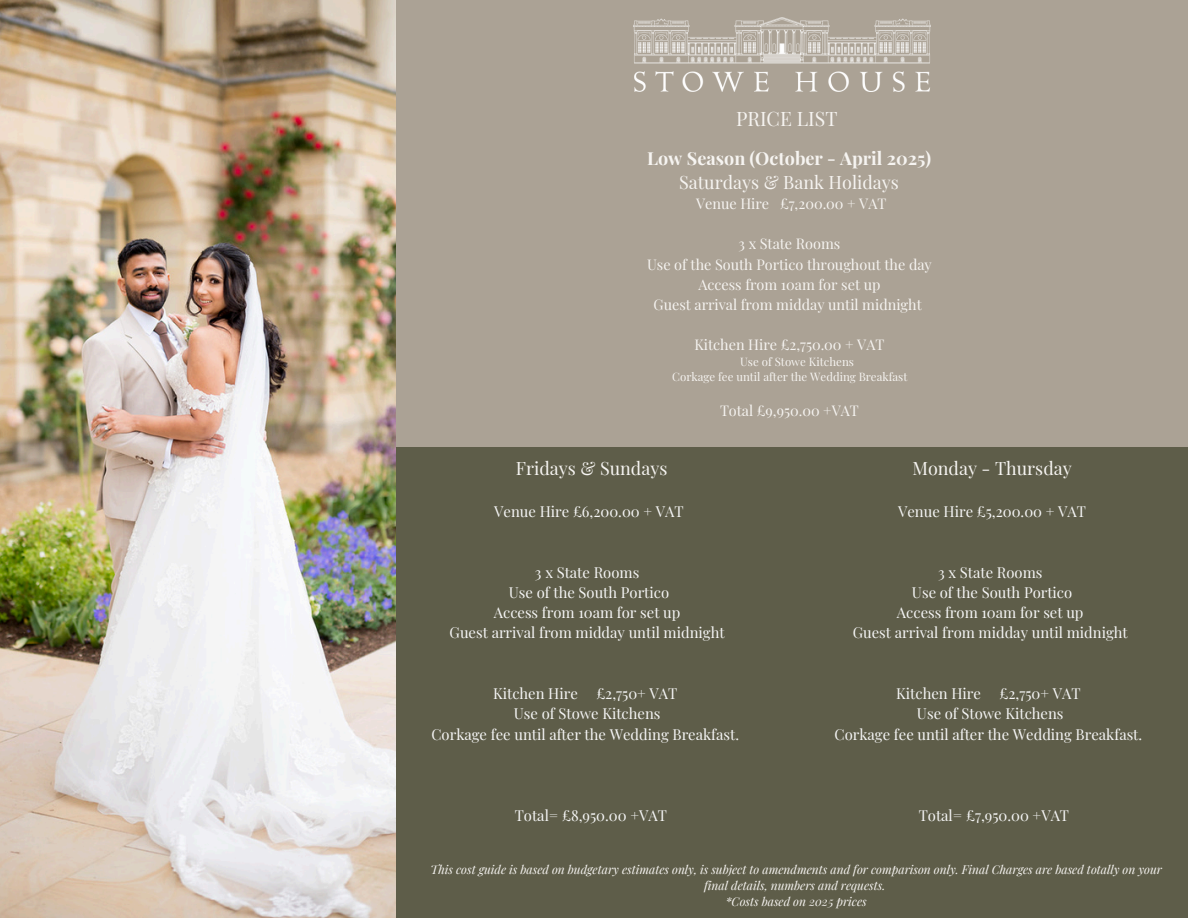
<style>
.page{position:relative;width:1188px;height:918px;background:#aba295}
.page>*{position:absolute;margin:0;border:0;box-sizing:border-box;transform-origin:0 0}
.t1{font:19.5px "Playfair Display";color:#f6f4f1}
.t2{font:700 18px/24.5px "Playfair Display";color:#f6f4f1;text-align:center}
.t3{font:18px "Playfair Display";color:#f6f4f1}
.t4{font:14.85px/20.2px "Playfair Display";color:#f6f6f6;text-align:center}
.t5{font:14.4px/20.1px "Playfair Display";color:#f6f4f1;text-align:center}
.t6{font:italic 12px/16px "Playfair Display";color:#f6f4f1;text-align:center}
.t7{font:11.4px "Playfair Display";color:#f6f4f1}
.s1{font-weight:400}
</style>
<div class="page">
<img style="left:0;top:0;width:396px;height:918px">
<div style="left:396px;top:447px;width:792px;height:471px;background:#5e5d49"></div>
<img style="left:633px;top:17px;width:297px;height:74px">
<p class="t1" style="left:736px;top:105px;width:103px">PRICE LIST</p>
<h3 class="t2" style="left:647px;top:145px;width:285px">Low Season (October - April 2025)<br><span class="s1">Saturdays &amp; Bank Holidays</span></h3>
<p class="t5" style="left:696px;top:193px;width:192px">Venue Hire £7,200.00 + VAT</p>
<h1 class="t5" style="left:647px;top:233px;width:286px">3 x State Rooms<br>Use of the South Portico throughout the day<br>Access from 10am for set up<br>Guest arrival from midday until midnight</h1>
<h2 class="t5" style="left:694px;top:334px;width:192px">Kitchen Hire £2,750.00 + VAT</h2>
<h3 class="t7" style="left:740px;top:354px;width:115px">Use of Stowe Kitchens</h3>
<h3 class="t7" style="left:672px;top:369px;width:237px">Corkage fee until after the Wedding Breakfast</h3>
<p class="t5" style="left:720px;top:400px;width:140px">Total £9,950.00 +VAT</p>
<h3 class="t3" style="left:516px;top:456px;width:153px">Fridays &amp; Sundays</h3>
<h3 class="t3" style="left:912px;top:456px;width:161px">Monday - Thursday</h3>
<h2 class="t4" style="left:494px;top:501px;width:191px">Venue Hire £6,200.00 + VAT</h2>
<h3 class="t4" style="left:898px;top:501px;width:189px">Venue Hire £5,200.00 + VAT</h3>
<h2 class="t4" style="left:450px;top:561px;width:277px">3 x State Rooms<br>Use of the South Portico<br>Access from 10am for set up<br>Guest arrival from midday until midnight</h2>
<p class="t4" style="left:853px;top:561px;width:277px">3 x State Rooms<br>Use of the South Portico<br>Access from 10am for set up<br>Guest arrival from midday until midnight</p>
<h3 class="t4" style="left:431px;top:683px;width:309px">Kitchen Hire £2,750+ VAT<br>Use of Stowe Kitchens<br>Corkage fee until after the Wedding Breakfast.</h3>
<p class="t4" style="left:835px;top:683px;width:309px">Kitchen Hire £2,750+ VAT<br>Use of Stowe Kitchens<br>Corkage fee until after the Wedding Breakfast.</p>
<h3 class="t4" style="left:515px;top:804px;width:154px">Total= £8,950.00 +VAT</h3>
<h3 class="t4" style="left:919px;top:804px;width:152px">Total= £7,950.00 +VAT</h3>
<h3 class="t6" style="left:430px;top:861px;width:733px">This cost guide is based on budgetary estimates only, is subject to amendments and for comparison only. Final Charges are based totally on your final details, numbers and requests.<br>*Costs based on 2025 prices</h3>
</div>
